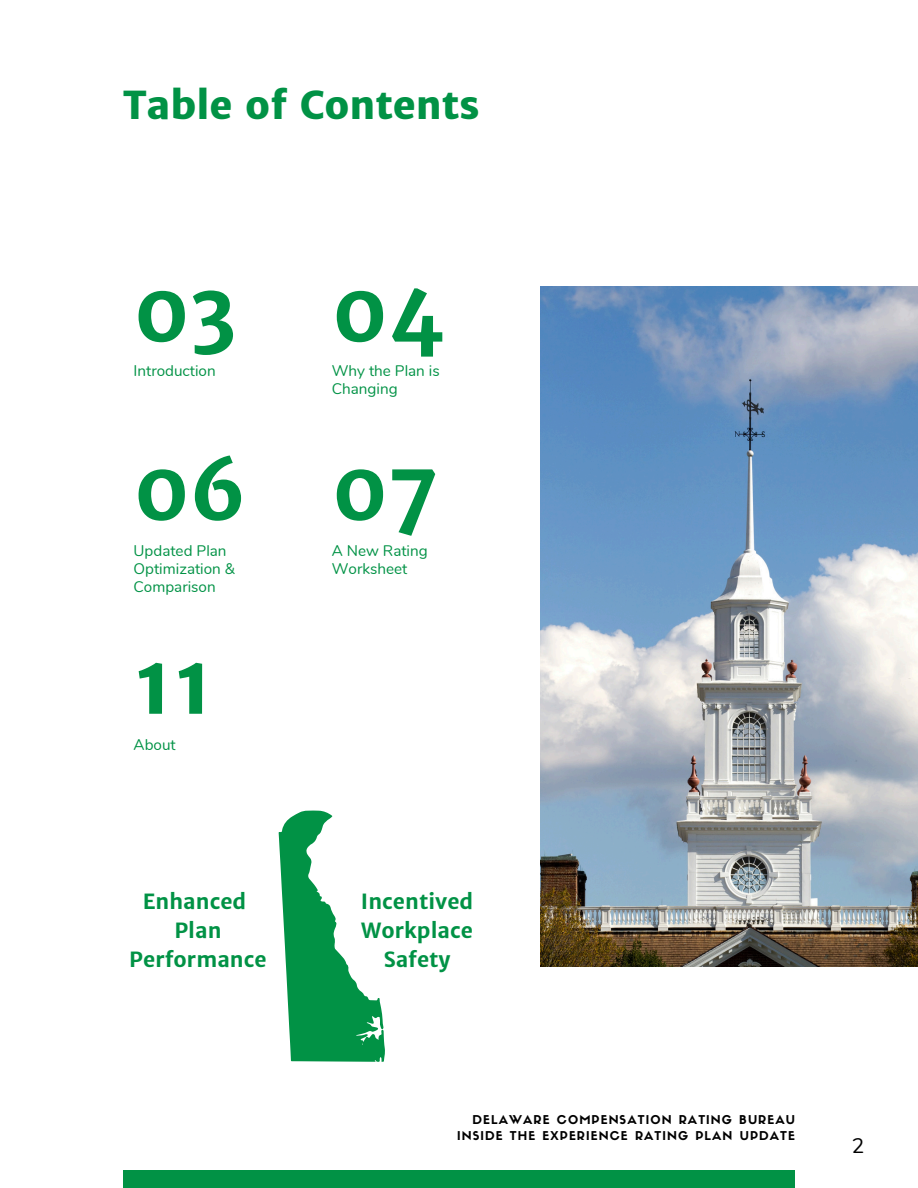
<style>
.page{position:relative;width:918px;height:1188px;background:#fff}
.page>*{position:absolute;margin:0;border:0;box-sizing:border-box;transform-origin:0 0}
.t1{font:700 81.75px "Merriweather Sans";color:#019245}
.t2{font:800 38.55px "Merriweather Sans";color:#019245}
.t3{font:700 21px/29.2px "Merriweather Sans";color:#019245;text-align:center}
.t4{font:21px "Nunito";color:#000}
.t5{font:15.3px/18.1px "Nunito";color:#019245}
.t6{font:12px "Sifonn Basic";letter-spacing:.09em;color:#000}
</style>
<div class="page">
<img style="left:540px;top:287px;width:378px;height:679px">
<div style="left:123px;top:1170px;width:672px;height:18px;background:#019245"></div>
<svg style="left:279px;top:811px;width:106px;height:250px"></svg>
<h3 class="t2" style="left:123px;top:81px;width:358px">Table of Contents</h3>
<h3 class="t1" style="left:134px;top:261px;width:104px">03</h3>
<p class="t5" style="left:134px;top:362px;width:84px">Introduction</p>
<h3 class="t1" style="left:134px;top:440px;width:114px">06</h3>
<p class="t5" style="left:134px;top:542px;width:103px">Updated Plan<br>Optimization &amp;<br>Comparison</p>
<p class="t1" style="left:134px;top:633px;width:82px">11</p>
<h2 class="t5" style="left:134px;top:736px;width:44px">About</h2>
<h3 class="t1" style="left:332px;top:261px;width:114px">04</h3>
<p class="t5" style="left:332px;top:362px;width:109px">Why the Plan is<br>Changing</p>
<p class="t1" style="left:332px;top:440px;width:109px">07</p>
<h2 class="t5" style="left:332px;top:542px;width:97px">A New Rating<br>Worksheet</h2>
<p class="t3" style="left:129px;top:887px;width:139px">Enhanced<br>Plan<br>Performance</p>
<p class="t3" style="left:361px;top:887px;width:114px">Incentived<br>Workplace<br>Safety</p>
<p class="t6" style="left:473px;top:1115px;width:324px">DELAWARE COMPENSATION RATING BUREAU</p>
<h3 class="t6" style="left:457px;top:1131px;width:339px">INSIDE THE EXPERIENCE RATING PLAN UPDATE</h3>
<p class="t4" style="left:852px;top:1132px;width:14px">2</p>
</div>
